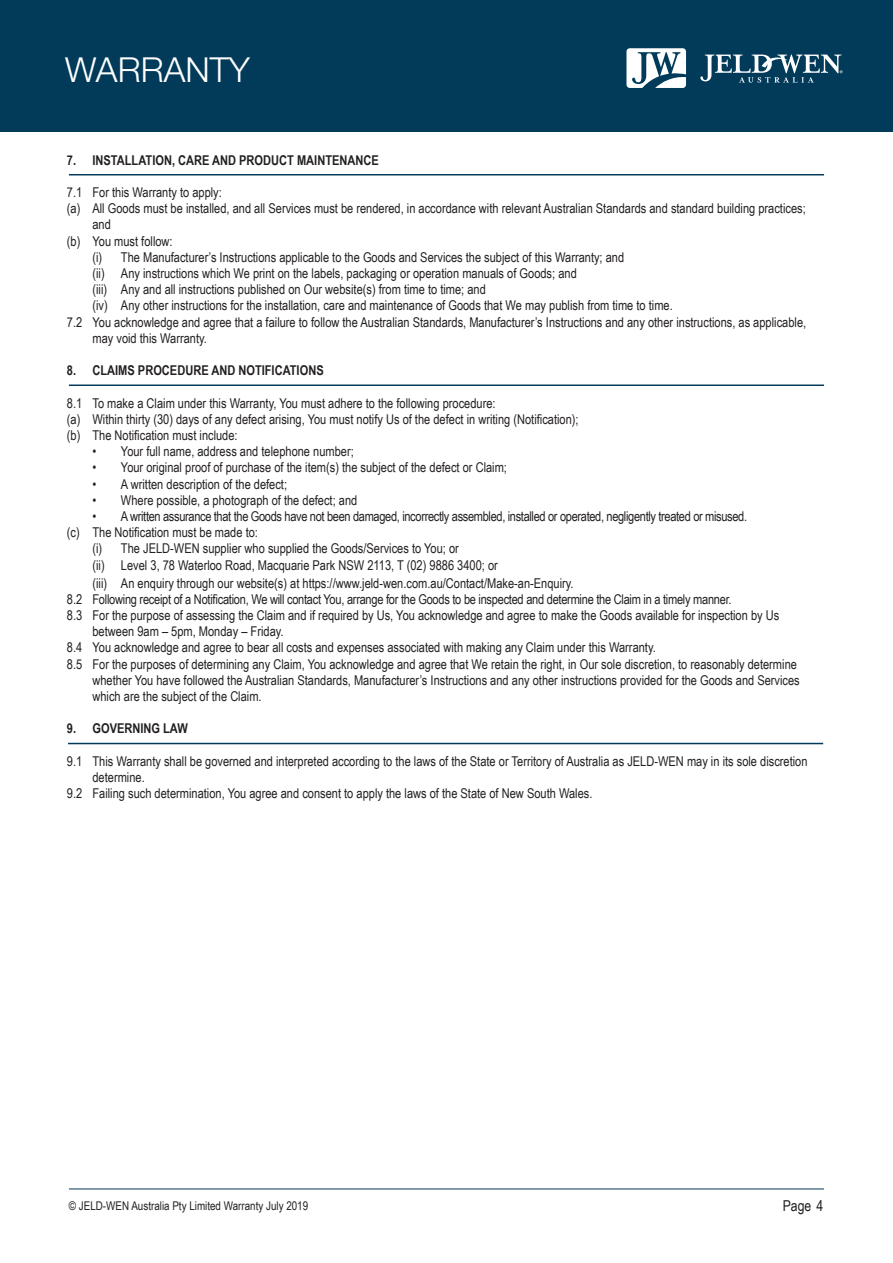
<style>
.page{position:relative;width:893px;height:1263px;background:#fff}
.page>*{position:absolute;margin:0;border:0;box-sizing:border-box;transform-origin:0 0}
.t1{font:300 34.5px "Helvetica Neue LT Std";color:#fff}
.t2{font:15px "Arial Narrow";color:#231f20}
.t3{font:13.5px/16.2px "Arial Narrow";color:#231f20}
.t4{font:13.5px "Arial Narrow";letter-spacing:-.02em;color:#231f20}
.t5{font:13.5px "Arial Narrow";letter-spacing:-.025em;color:#231f20}
.t6{font:700 13.5px "Arial Narrow";color:#231f20}
.t7{font:12px "Arial Narrow";color:#231f20}
</style>
<div class="page">
<div style="left:0;top:0;width:893px;height:131px;background:#023b5a"></div>
<svg style="left:626px;top:48px;width:60px;height:40px"></svg>
<svg style="left:700px;top:54px;width:143px;height:29px"></svg>
<hr style="left:69px;top:1188px;width:755px;height:1px;background:#023b5a">
<hr style="left:69px;top:174px;width:755px;height:1px;background:#023b5a">
<hr style="left:69px;top:384px;width:755px;height:2px;background:#023b5a">
<hr style="left:68px;top:743px;width:755px;height:1px;background:#023b5a">
<h1 class="t1" style="left:65px;top:49px;width:186px">WARRANTY</h1>
<p class="t6" style="left:67px;top:150px;width:313px">7. INSTALLATION, CARE AND PRODUCT MAINTENANCE</p>
<p class="t3" style="left:67px;top:184px;width:156px">7.1 For this Warranty to apply:</p>
<p class="t3" style="left:92px;top:200px;width:715px;text-indent:-26px">(a) All Goods must be installed, and all Services must be rendered, in accordance with relevant Australian Standards and standard building practices; and</p>
<p class="t3" style="left:67px;top:232px;width:107px">(b) You must follow:</p>
<p class="t3" style="left:92px;top:248px;width:533px">(i) The Manufacturer’s Instructions applicable to the Goods and Services the subject of this Warranty; and</p>
<p class="t3" style="left:92px;top:265px;width:486px">(ii) Any instructions which We print on the labels, packaging or operation manuals of Goods; and</p>
<p class="t3" style="left:92px;top:281px;width:395px">(iii) Any and all instructions published on Our website(s) from time to time; and</p>
<p class="t3" style="left:92px;top:297px;width:582px">(iv) Any other instructions for the installation, care and maintenance of Goods that We may publish from time to time.</p>
<p class="t3" style="left:92px;top:313px;width:715px;text-indent:-26px">7.2 You acknowledge and agree that a failure to follow the Australian Standards, Manufacturer’s Instructions and any other instructions, as applicable, may void this Warranty.</p>
<p class="t6" style="left:67px;top:360px;width:258px">8. CLAIMS PROCEDURE AND NOTIFICATIONS</p>
<p class="t3" style="left:67px;top:394px;width:430px">8.1 To make a Claim under this Warranty, You must adhere to the following procedure:</p>
<p class="t3" style="left:67px;top:410px;width:513px">(a) Within thirty (30) days of any defect arising, You must notify Us of the defect in writing (Notification);</p>
<p class="t3" style="left:67px;top:427px;width:172px">(b) The Notification must include:</p>
<p class="t3" style="left:92px;top:443px;width:263px">• Your full name, address and telephone number;</p>
<p class="t3" style="left:92px;top:459px;width:416px">• Your original proof of purchase of the item(s) the subject of the defect or Claim;</p>
<p class="t3" style="left:92px;top:475px;width:196px">• A written description of the defect;</p>
<p class="t3" style="left:92px;top:491px;width:266px">• Where possible, a photograph of the defect; and</p>
<p class="t5" style="left:92px;top:506px;width:656px">• A written assurance that the Goods have not been damaged, incorrectly assembled, installed or operated, negligently treated or misused.</p>
<p class="t3" style="left:67px;top:524px;width:193px">(c) The Notification must be made to:</p>
<p class="t3" style="left:92px;top:540px;width:368px">(i) The JELD-WEN supplier who supplied the Goods/Services to You; or</p>
<p class="t3" style="left:92px;top:556px;width:407px">(ii) Level 3, 78 Waterloo Road, Macquarie Park NSW 2113, T (02) 9886 3400; or</p>
<p class="t3" style="left:92px;top:574px;width:483px">(iii) An enquiry through our website(s) at https://www.jeld-wen.com.au/Contact/Make-an-Enquiry.</p>
<p class="t4" style="left:67px;top:589px;width:666px">8.2 Following receipt of a Notification, We will contact You, arrange for the Goods to be inspected and determine the Claim in a timely manner.</p>
<p class="t3" style="left:92px;top:607px;width:688px;text-indent:-26px">8.3 For the purpose of assessing the Claim and if required by Us, You acknowledge and agree to make the Goods available for inspection by Us between 9am – 5pm, Monday – Friday.</p>
<p class="t3" style="left:67px;top:639px;width:590px">8.4 You acknowledge and agree to bear all costs and expenses associated with making any Claim under this Warranty.</p>
<p class="t3" style="left:92px;top:655px;width:709px;text-indent:-26px">8.5 For the purposes of determining any Claim, You acknowledge and agree that We retain the right, in Our sole discretion, to reasonably determine whether You have followed the Australian Standards, Manufacturer’s Instructions and any other instructions provided for the Goods and Services which are the subject of the Claim.</p>
<p class="t6" style="left:67px;top:718px;width:122px">9. GOVERNING LAW</p>
<p class="t3" style="left:92px;top:752px;width:717px;text-indent:-26px">9.1 This Warranty shall be governed and interpreted according to the laws of the State or Territory of Australia as JELD-WEN may in its sole discretion determine.</p>
<p class="t3" style="left:67px;top:785px;width:527px">9.2 Failing such determination, You agree and consent to apply the laws of the State of New South Wales.</p>
<p class="t7" style="left:69px;top:1197px;width:241px">© JELD-WEN Australia Pty Limited Warranty July 2019</p>
<p class="t2" style="left:783px;top:1195px;width:42px">Page 4</p>
</div>
